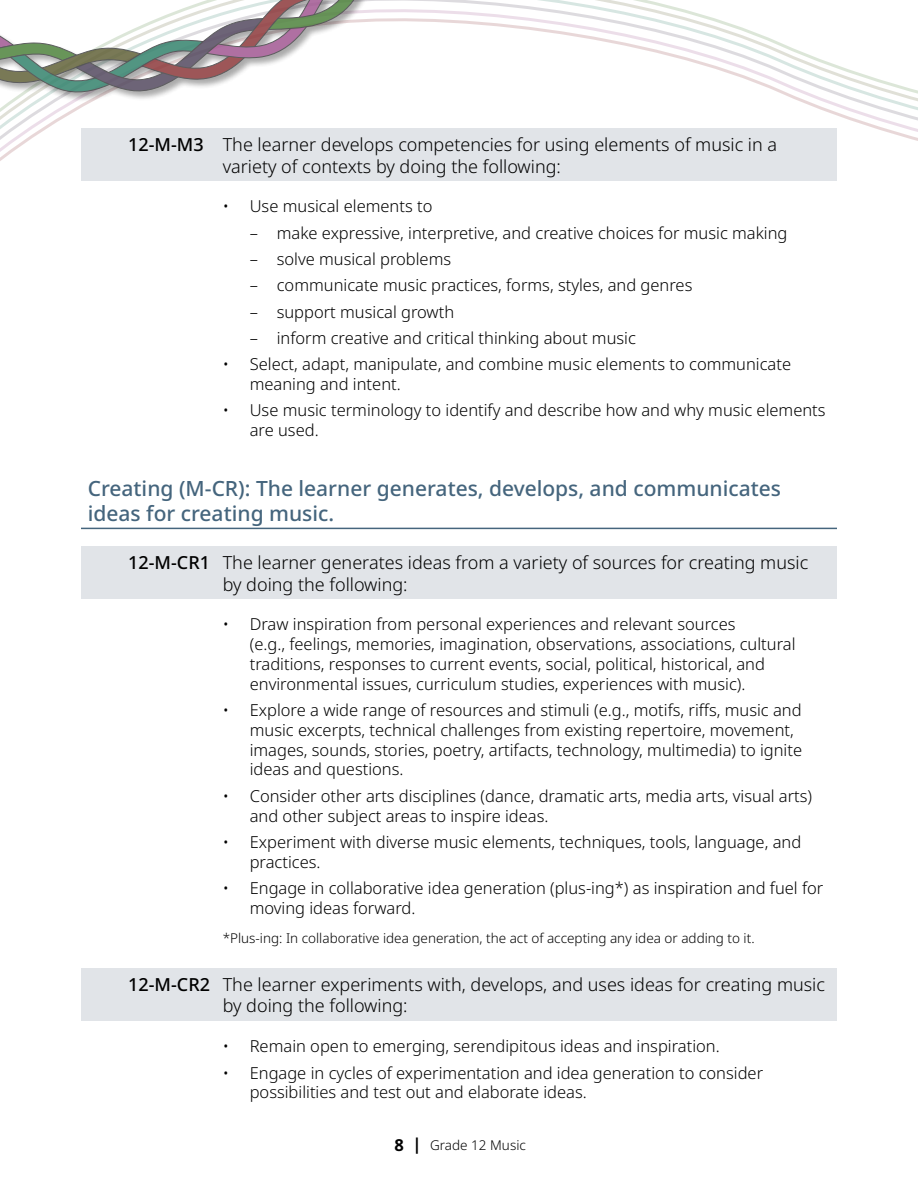
<style>
.page{position:relative;width:918px;height:1188px;background:#fff}
.page>*{position:absolute;margin:0;border:0;box-sizing:border-box;transform-origin:0 0}
.Header_Outcomes{font:500 21px/25.2px "Noto Sans";color:#45657d}
.GLO_arts{font:300 18px/21.6px "Noto Sans";color:#000}
.t1{font:300 16.5px/19.8px "Noto Sans";color:#000}
.Footer-outcome{font:300 13.5px "Noto Sans";color:#000}
.s1{font-weight:500}
.s2{font-weight:700;font-size:16.5px}
</style>
<div class="page">
<svg style="left:0;top:0;width:918px;height:161px"></svg>
<div style="left:0;top:0;width:515px;height:102px;background:#000;opacity:.4"></div>
<svg style="left:0;top:0;width:407px;height:96px"></svg>
<div style="left:81px;top:129px;width:756px;height:52px;background:#e1e4e8"></div>
<hr style="left:81px;top:528px;width:756px;height:1px;background:#45657d">
<div style="left:81px;top:546px;width:756px;height:53px;background:#e1e4e8"></div>
<div style="left:81px;top:968px;width:756px;height:53px;background:#e1e4e8"></div>
<h4 class="GLO_arts" style="left:223px;top:134px;width:556px;text-indent:-94px"><span class="s1">12-M-M3</span> The learner develops competencies for using elements of music in a variety of contexts by doing the following:</h4>
<p class="t1" style="left:223px;top:197px;width:211px">• Use musical elements to</p>
<p class="t1" style="left:250px;top:223px;width:539px">– make expressive, interpretive, and creative choices for music making</p>
<p class="t1" style="left:250px;top:249px;width:203px">– solve musical problems</p>
<p class="t1" style="left:250px;top:276px;width:444px">– communicate music practices, forms, styles, and genres</p>
<p class="t1" style="left:250px;top:302px;width:206px">– support musical growth</p>
<p class="t1" style="left:250px;top:328px;width:388px">– inform creative and critical thinking about music</p>
<p class="t1" style="left:250px;top:355px;width:543px;text-indent:-27px">• Select, adapt, manipulate, and combine music elements to communicate meaning and intent.</p>
<p class="t1" style="left:250px;top:401px;width:577px;text-indent:-27px">• Use music terminology to identify and describe how and why music elements are used.</p>
<h3 class="Header_Outcomes" style="left:88px;top:476px;width:695px">Creating (M-CR): The learner generates, develops, and communicates ideas for creating music.</h3>
<h4 class="GLO_arts" style="left:223px;top:552px;width:587px;text-indent:-94px"><span class="s1">12-M-CR1</span> The learner generates ideas from a variety of sources for creating music by doing the following:</h4>
<p class="t1" style="left:250px;top:615px;width:547px;text-indent:-27px">• Draw inspiration from personal experiences and relevant sources<br>(e.g., feelings, memories, imagination, observations, associations, cultural traditions, responses to current events, social, political, historical, and environmental issues, curriculum studies, experiences with music).</p>
<p class="t1" style="left:250px;top:701px;width:554px;text-indent:-27px">• Explore a wide range of resources and stimuli (e.g., motifs, riffs, music and music excerpts, technical challenges from existing repertoire, movement, images, sounds, stories, poetry, artifacts, technology, multimedia) to ignite ideas and questions.</p>
<p class="t1" style="left:250px;top:786px;width:564px;text-indent:-27px">• Consider other arts disciplines (dance, dramatic arts, media arts, visual arts) and other subject areas to inspire ideas.</p>
<p class="t1" style="left:250px;top:832px;width:553px;text-indent:-27px">• Experiment with diverse music elements, techniques, tools, language, and practices.</p>
<p class="t1" style="left:250px;top:878px;width:575px;text-indent:-27px">• Engage in collaborative idea generation (plus-ing*) as inspiration and fuel for moving ideas forward.</p>
<p class="Footer-outcome" style="left:223px;top:929px;width:533px">*Plus-ing: In collaborative idea generation, the act of accepting any idea or adding to it.</p>
<h4 class="GLO_arts" style="left:223px;top:974px;width:604px;text-indent:-94px"><span class="s1">12-M-CR2</span> The learner experiments with, develops, and uses ideas for creating music by doing the following:</h4>
<p class="t1" style="left:223px;top:1037px;width:499px">• Remain open to emerging, serendipitous ideas and inspiration.</p>
<p class="t1" style="left:250px;top:1063px;width:515px;text-indent:-27px">• Engage in cycles of experimentation and idea generation to consider possibilities and test out and elaborate ideas.</p>
<p class="Footer-outcome" style="left:394px;top:1135px;width:133px"><span class="s2">8 |</span> Grade 12 Music</p>
</div>
